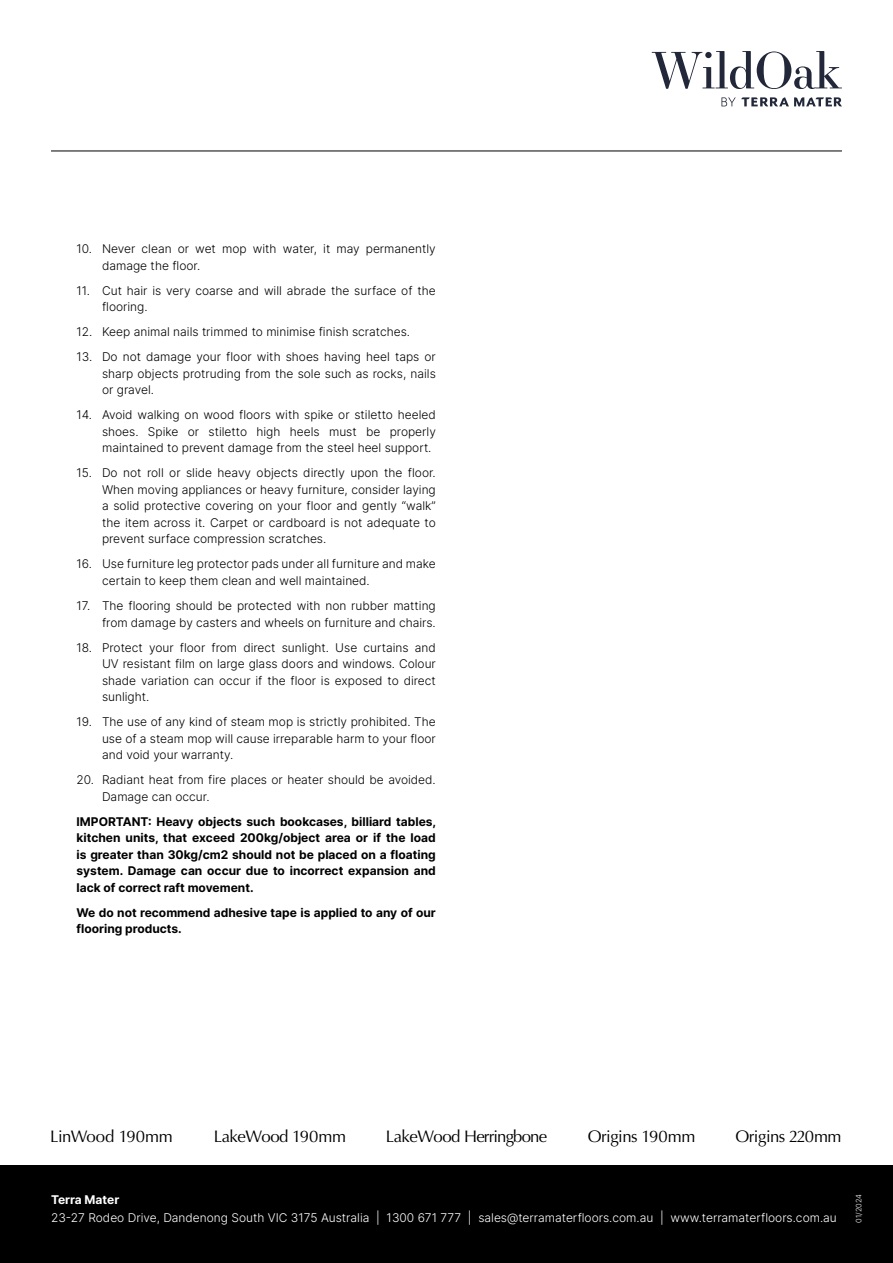
<style>
.page{position:relative;width:893px;height:1263px;background:#fff}
.page>*{position:absolute;margin:0;border:0;box-sizing:border-box;transform-origin:0 0}
.t1{font:16.8px "Optima";letter-spacing:-.03em;color:#000}
.t2{font:16.8px "Optima";letter-spacing:-.05em;color:#000}
.t3{font:300 12px/16.5px "Inter";color:#000;text-align:justify}
.t4{font:700 12px/16.5px "Inter";color:#000;text-align:justify}
.t5{font:300 12px "Inter";color:#fff}
.t6{font:700 12px "Inter";color:#fff}
.t7{font:300 7.5px "Inter";color:#fff}
</style>
<div class="page">
<svg style="left:652px;top:51px;width:190px;height:38px"></svg>
<svg style="left:721px;top:97px;width:121px;height:9px"></svg>
<hr style="left:51px;top:151px;width:791px;height:1px;background:#000">
<div style="left:0;top:1165px;width:893px;height:98px;background:#000"></div>
<p class="t3" style="left:102px;top:240px;width:335px;text-indent:-26px">10. Never clean or wet mop with water, it may permanently damage the floor.</p>
<p class="t3" style="left:102px;top:282px;width:335px;text-indent:-26px">11. Cut hair is very coarse and will abrade the surface of the flooring.</p>
<p class="t3" style="left:77px;top:324px;width:335px">12. Keep animal nails trimmed to minimise finish scratches.</p>
<p class="t3" style="left:102px;top:349px;width:335px;text-indent:-26px">13. Do not damage your floor with shoes having heel taps or sharp objects protruding from the sole such as rocks, nails or gravel.</p>
<p class="t3" style="left:102px;top:407px;width:335px;text-indent:-26px">14. Avoid walking on wood floors with spike or stiletto heeled shoes. Spike or stiletto high heels must be properly maintained to prevent damage from the steel heel support.</p>
<p class="t3" style="left:102px;top:465px;width:335px;text-indent:-26px">15. Do not roll or slide heavy objects directly upon the floor.<br>When moving appliances or heavy furniture, consider laying a solid protective covering on your floor and gently “walk” the item across it. Carpet or cardboard is not adequate to prevent surface compression scratches.</p>
<p class="t3" style="left:102px;top:556px;width:335px;text-indent:-26px">16. Use furniture leg protector pads under all furniture and make certain to keep them clean and well maintained.</p>
<p class="t3" style="left:77px;top:597px;width:361px;text-align:right">17. The flooring should be protected with non rubber matting from damage by casters and wheels on furniture and chairs.</p>
<p class="t3" style="left:102px;top:639px;width:335px;text-indent:-26px">18. Protect your floor from direct sunlight. Use curtains and UV resistant film on large glass doors and windows. Colour shade variation can occur if the floor is exposed to direct sunlight.</p>
<p class="t3" style="left:102px;top:713px;width:335px;text-indent:-26px">19. The use of any kind of steam mop is strictly prohibited. The use of a steam mop will cause irreparable harm to your floor and void your warranty.</p>
<p class="t3" style="left:102px;top:771px;width:335px;text-indent:-26px">20. Radiant heat from fire places or heater should be avoided.<br>Damage can occur.</p>
<p class="t4" style="left:77px;top:813px;width:361px">IMPORTANT: Heavy objects such bookcases, billiard tables, kitchen units, that exceed 200kg/object area or if the load is greater than 30kg/cm2 should not be placed on a floating system. Damage can occur due to incorrect expansion and lack of correct raft movement.</p>
<p class="t4" style="left:77px;top:904px;width:361px">We do not recommend adhesive tape is applied to any of our flooring products.</p>
<h1 class="t1" style="left:50px;top:1127px;width:124px">LinWood 190mm</h1>
<h1 class="t1" style="left:214px;top:1127px;width:134px">LakeWood 190mm</h1>
<h1 class="t2" style="left:386px;top:1127px;width:163px">LakeWood Herringbone</h1>
<h1 class="t1" style="left:588px;top:1127px;width:109px">Origins 190mm</h1>
<h1 class="t1" style="left:735px;top:1127px;width:108px">Origins 220mm</h1>
<p class="t6" style="left:51px;top:1190px;width:70px">Terra Mater</p>
<p class="t5" style="left:51px;top:1208px;width:787px">23-27 Rodeo Drive, Dandenong South VIC 3175 Australia | 1300 671 777 | sales@terramaterfloors.com.au | www.terramaterfloors.com.au</p>
<p class="t7" style="left:853px;top:1223px;width:30px;rotate:-90deg">01/2024</p>
</div>
